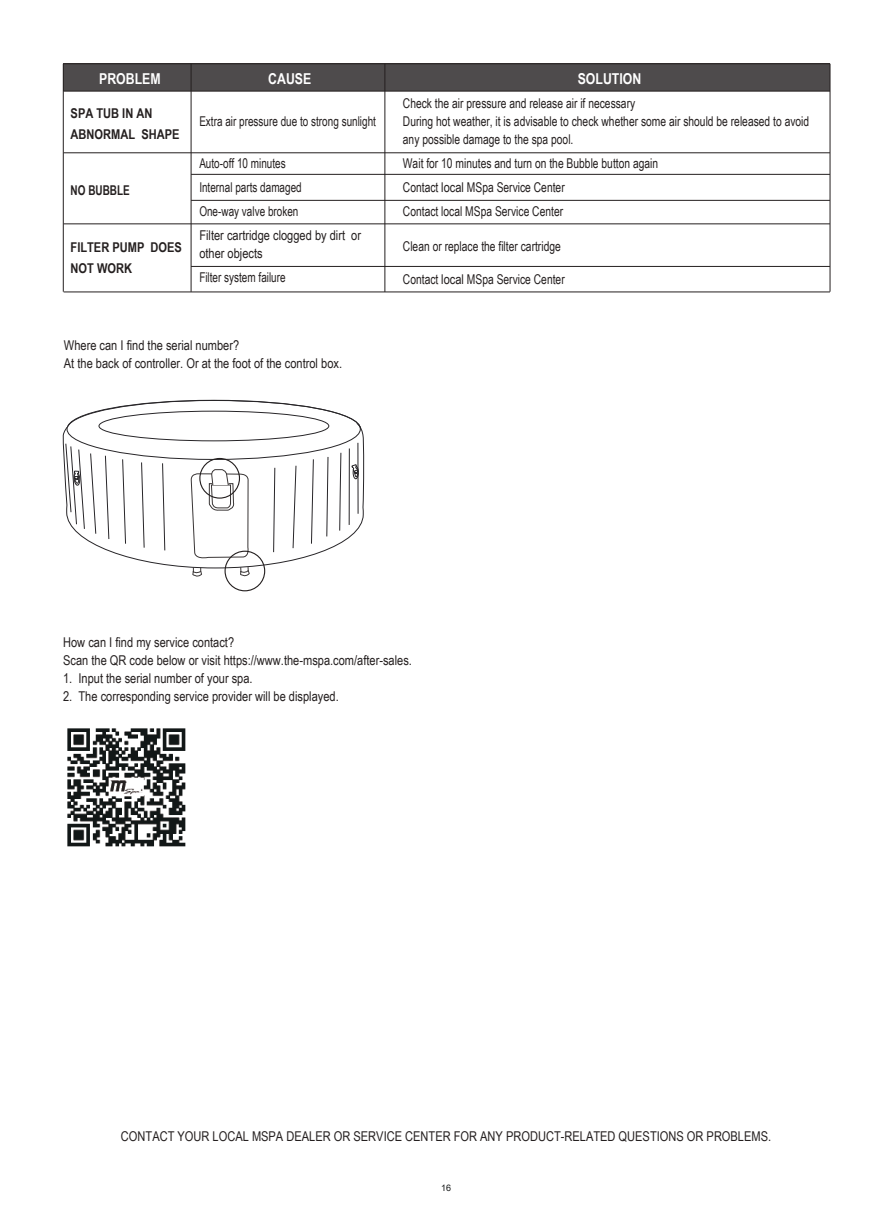
<style>
.page{position:relative;width:893px;height:1212px;background:#fff}
.page>*{position:absolute;margin:0;border:0;box-sizing:border-box;transform-origin:0 0}
.t1{font:700 15px "Arial Narrow";color:#fff}
.t2{font:13.5px/18px "Arial Narrow";color:#241f1f}
.t3{font:13.5px/18px "Arial Narrow";color:#241f1f;scale:.93 1}
.t4{font:13.5px/24px "Arial Narrow";color:#241f1f;scale:.9 1}
.t5{font:700 13.5px/21px "Arial Narrow";color:#241f1f}
.t6{font:700 13.5px "Arial Narrow";color:#241f1f;scale:.9 1}
.t7{font:9px "Arial";color:#191b1b}
</style>
<div class="page">
<div style="left:63px;top:64px;width:767px;height:27px;background:#4e4b4c"></div>
<hr style="left:63px;top:91px;width:767px;height:1px;background:#241f1f">
<hr style="left:63px;top:63px;width:767px;height:1px;background:#241f1f">
<hr style="left:191px;top:174px;width:639px;height:1px;background:#241f1f">
<hr style="left:191px;top:200px;width:639px;height:1px;background:#241f1f">
<hr style="left:191px;top:266px;width:639px;height:1px;background:#241f1f">
<hr style="left:64px;top:152px;width:766px;height:1px;background:#241f1f">
<hr style="left:64px;top:223px;width:766px;height:1px;background:#241f1f">
<hr style="left:64px;top:292px;width:766px;height:1px;background:#241f1f">
<hr style="left:191px;top:64px;width:1px;height:228px;background:#241f1f">
<hr style="left:63px;top:64px;width:1px;height:228px;background:#241f1f">
<hr style="left:830px;top:64px;width:1px;height:228px;background:#241f1f">
<hr style="left:384px;top:64px;width:1px;height:228px;background:#241f1f">
<svg style="left:192px;top:569px;width:58px;height:19px"></svg>
<svg style="left:62px;top:427px;width:302px;height:142px"></svg>
<svg style="left:105px;top:455px;width:5px;height:85px"></svg>
<svg style="left:122px;top:459px;width:4px;height:85px"></svg>
<svg style="left:141px;top:462px;width:4px;height:86px"></svg>
<svg style="left:162px;top:462px;width:4px;height:89px"></svg>
<svg style="left:273px;top:467px;width:3px;height:86px"></svg>
<svg style="left:292px;top:465px;width:5px;height:84px"></svg>
<svg style="left:311px;top:459px;width:3px;height:85px"></svg>
<svg style="left:326px;top:456px;width:3px;height:81px"></svg>
<svg style="left:339px;top:452px;width:3px;height:79px"></svg>
<hr style="left:349px;top:448px;width:1px;height:77px;background:#272528">
<hr style="left:358px;top:443px;width:1px;height:71px;background:#272528">
<svg style="left:66px;top:400px;width:295px;height:30px"></svg>
<div style="left:353px;top:466px;width:6px;height:13px;border:1px solid #272528;border-radius:50%"></div>
<div style="left:99px;top:411px;width:230px;height:30px;border:1px solid #272528;border-radius:50%"></div>
<svg style="left:65px;top:443px;width:32px;height:91px"></svg>
<svg style="left:351px;top:464px;width:8px;height:13px"></svg>
<div style="left:225px;top:551px;width:40px;height:40px;border:1px solid #241f1f;border-radius:50%"></div>
<div style="left:199px;top:458px;width:41px;height:41px;border:1px solid #241f1f;border-radius:50%"></div>
<img style="left:67px;top:728px;width:119px;height:119px">
<p class="t1" style="left:99px;top:67px;width:63px">PROBLEM</p>
<p class="t1" style="left:268px;top:67px;width:45px">CAUSE</p>
<p class="t1" style="left:578px;top:67px;width:65px">SOLUTION</p>
<p class="t5" style="left:71px;top:102px;width:110px">SPA TUB IN AN<br>ABNORMAL SHAPE</p>
<p class="t3" style="left:403px;top:94px;width:438px">Check the air pressure and release air if necessary<br>During hot weather, it is advisable to check whether some air should be released to avoid any possible damage to the spa pool.</p>
<p class="t3" style="left:403px;top:151px;width:276px;line-height:24px">Wait for 10 minutes and turn on the Bubble button again<br>Contact local MSpa Service Center<br>Contact local MSpa Service Center</p>
<p class="t3" style="left:403px;top:237px;width:171px">Clean or replace the filter cartridge</p>
<p class="t3" style="left:403px;top:270px;width:176px">Contact local MSpa Service Center</p>
<p class="t4" style="left:199px;top:109px;width:198px">Extra air pressure due to strong sunlight</p>
<p class="t4" style="left:199px;top:151px;width:181px">Auto-off 10 minutes<br>Internal parts damaged<br>One-way valve broken<br>Filter cartridge clogged by dirt or</p>
<p class="t2" style="left:199px;top:241px;width:88px;line-height:24px">other objects<br>Filter system failure</p>
<p class="t6" style="left:71px;top:180px;width:67px">NO BUBBLE</p>
<p class="t5" style="left:71px;top:236px;width:113px">FILTER PUMP DOES<br>NOT WORK</p>
<p class="t2" style="left:64px;top:335px;width:280px">Where can I find the serial number?<br>At the back of controller. Or at the foot of the control box.</p>
<p class="t2" style="left:63px;top:633px;width:350px">How can I find my service contact?<br>Scan the QR code below or visit https://www.the-mspa.com/after-sales.</p>
<p class="t2" style="left:63px;top:669px;width:191px">1. Input the serial number of your spa.</p>
<p class="t2" style="left:63px;top:687px;width:277px">2. The corresponding service provider will be displayed.</p>
<p class="t2" style="left:121px;top:1126px;width:652px">CONTACT YOUR LOCAL MSPA DEALER OR SERVICE CENTER FOR ANY PRODUCT-RELATED QUESTIONS OR PROBLEMS.</p>
<p class="t7" style="left:441px;top:1182px;width:12px">16</p>
</div>
